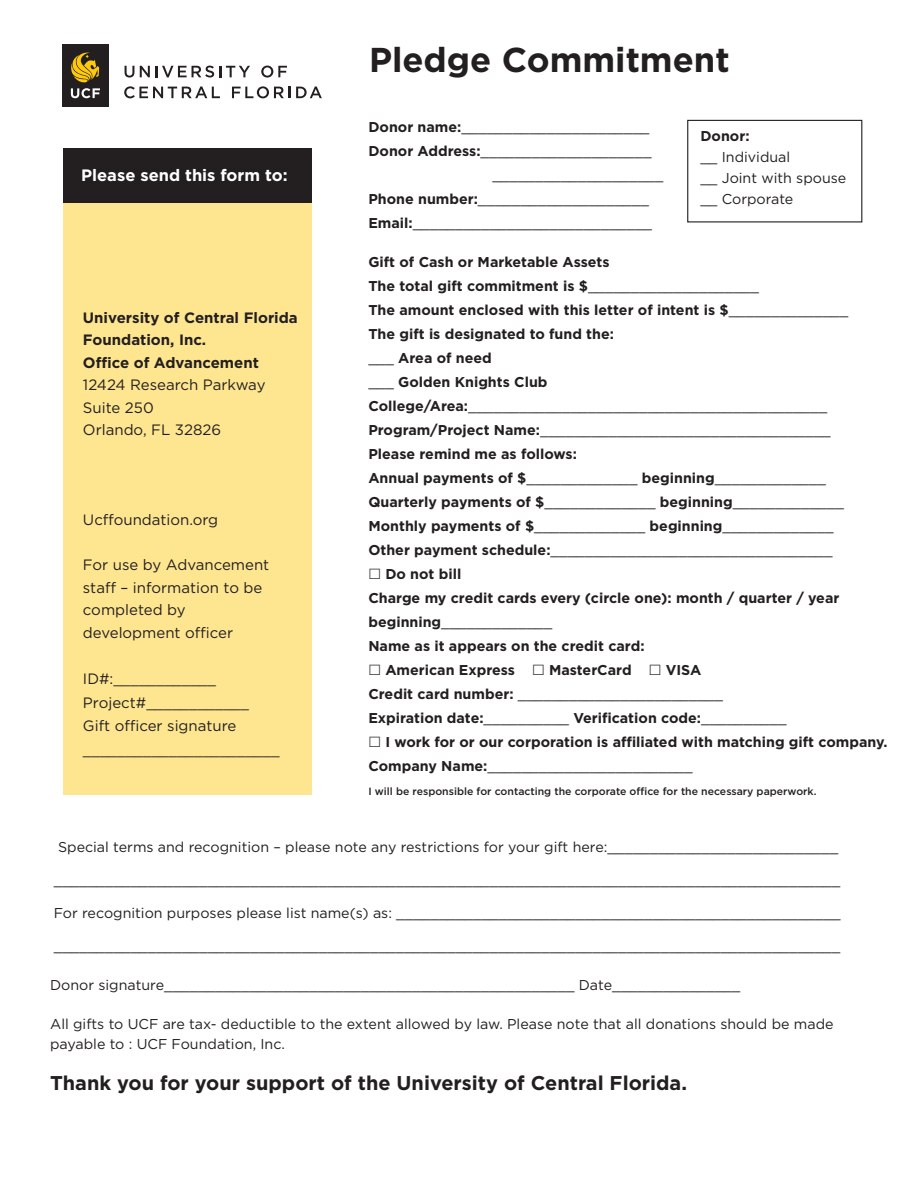
<style>
.page{position:relative;width:918px;height:1188px;background:#fff}
.page>*{position:absolute;margin:0;border:0;box-sizing:border-box;transform-origin:0 0}
.t1{font:700 34.5px "Gotham";color:#231f20}
.t2{font:700 19.95px "Gotham";color:#231f20}
.t3{font:700 16.5px "Gotham";color:#fff}
.t4{font:15px/22.5px "Gotham";color:#231f20}
.t5{font:700 15px/22.5px "Gotham";color:#231f20}
.t6{font:14.25px/19.5px "Gotham";color:#231f20}
.t7{font:700 14.25px/24px "Gotham";color:#231f20}
.t8{font:500 10.5px "Gotham";color:#231f20}
.s1{font-size:15px}
.s2{font-weight:700}
.s3{font-weight:400}
</style>
<div class="page">
<div style="left:64px;top:148px;width:248px;height:647px;background:#fee691"></div>
<div style="left:64px;top:148px;width:248px;height:55px;background:#231f20"></div>
<div style="left:687px;top:120px;width:175px;height:102px;border:1px solid #231f20"></div>
<div style="left:62px;top:44px;width:46px;height:62px;background:#231f20"></div>
<svg style="left:71px;top:88px;width:29px;height:10px"></svg>
<svg style="left:71px;top:52px;width:28px;height:30px"></svg>
<svg style="left:125px;top:66px;width:9px;height:12px"></svg>
<svg style="left:140px;top:66px;width:110px;height:12px"></svg>
<svg style="left:261px;top:66px;width:26px;height:12px"></svg>
<svg style="left:124px;top:86px;width:96px;height:12px"></svg>
<svg style="left:232px;top:86px;width:90px;height:12px"></svg>
<p class="t3" style="left:81px;top:164px;width:208px">Please send this form to:</p>
<p class="t5" style="left:83px;top:306px;width:216px">University of Central Florida<br>Foundation, Inc.<br>Office of Advancement</p>
<p class="t4" style="left:83px;top:374px;width:184px">12424 Research Parkway</p>
<p class="t4" style="left:83px;top:396px;width:72px">Suite 250</p>
<p class="t4" style="left:83px;top:419px;width:140px">Orlando, FL 32826</p>
<p class="t4" style="left:83px;top:509px;width:137px">Ucffoundation.org</p>
<p class="t4" style="left:83px;top:554px;width:188px">For use by Advancement staff – information to be completed by development officer</p>
<p class="t6" style="left:83px;top:669px;width:135px"><span class="s1">ID#:</span>____________</p>
<p class="t6" style="left:83px;top:693px;width:168px"><span class="s1">Project#</span>____________</p>
<p class="t4" style="left:83px;top:714px;width:155px">Gift officer signature</p>
<p class="t6" style="left:83px;top:740px;width:198px">_______________________</p>
<p class="t1" style="left:369px;top:37px;width:362px">Pledge Commitment</p>
<p class="t6" style="left:368px;top:117px;width:283px"><span class="s2">Donor name:</span>______________________</p>
<p class="t6" style="left:368px;top:141px;width:285px"><span class="s2">Donor Address:</span>____________________</p>
<p class="t6" style="left:492px;top:165px;width:173px">____________________</p>
<p class="t6" style="left:368px;top:189px;width:282px"><span class="s2">Phone number:</span>____________________</p>
<p class="t6" style="left:368px;top:213px;width:285px"><span class="s2">Email:</span>____________________________</p>
<p class="t7" style="left:368px;top:250px;width:243px">Gift of Cash or Marketable Assets</p>
<p class="t7" style="left:368px;top:274px;width:392px">The total gift commitment is $<span class="s3">____________________</span></p>
<p class="t7" style="left:368px;top:298px;width:482px">The amount enclosed with this letter of intent is $<span class="s3">______________</span></p>
<p class="t7" style="left:368px;top:322px;width:247px">The gift is designated to fund the:</p>
<p class="t7" style="left:368px;top:346px;width:181px"><span class="s3">___</span> Area of need<br><span class="s3">___</span> Golden Knights Club</p>
<p class="t6" style="left:368px;top:396px;width:460px"><span class="s2">College/Area:</span>__________________________________________</p>
<p class="t6" style="left:368px;top:420px;width:464px"><span class="s2">Program/Project Name:</span>__________________________________</p>
<p class="t7" style="left:368px;top:442px;width:210px">Please remind me as follows:</p>
<p class="t7" style="left:368px;top:466px;width:459px">Annual payments of $<span class="s3">_____________</span> beginning<span class="s3">_____________</span></p>
<p class="t7" style="left:368px;top:490px;width:477px">Quarterly payments of $<span class="s3">_____________</span> beginning<span class="s3">_____________</span></p>
<p class="t7" style="left:368px;top:514px;width:467px">Monthly payments of $<span class="s3">_____________</span> beginning<span class="s3">_____________</span></p>
<p class="t6" style="left:368px;top:540px;width:466px"><span class="s2">Other payment schedule:</span>_________________________________</p>
<p class="t7" style="left:385px;top:562px;width:77px">Do not bill</p>
<p class="t7" style="left:368px;top:586px;width:473px">Charge my credit cards every (circle one): month / quarter / year</p>
<p class="t6" style="left:368px;top:612px;width:185px"><span class="s2">beginning</span>_____________</p>
<p class="t7" style="left:368px;top:634px;width:278px">Name as it appears on the credit card:</p>
<p class="t7" style="left:385px;top:658px;width:131px">American Express</p>
<p class="t7" style="left:549px;top:658px;width:84px">MasterCard</p>
<p class="t7" style="left:666px;top:658px;width:37px">VISA</p>
<p class="t6" style="left:368px;top:684px;width:356px"><span class="s2">Credit card number:</span> ________________________</p>
<p class="t7" style="left:368px;top:706px;width:420px">Expiration date:<span class="s3">__________</span> Verification code:<span class="s3">__________</span></p>
<p class="t7" style="left:385px;top:730px;width:504px">I work for or our corporation is affiliated with matching gift company.</p>
<p class="t6" style="left:368px;top:756px;width:326px"><span class="s2">Company Name:</span>________________________</p>
<p class="t8" style="left:368px;top:785px;width:450px">I will be responsible for contacting the corporate office for the necessary paperwork.</p>
<p class="t7" style="left:700px;top:124px;width:51px">Donor:</p>
<p class="t6" style="left:700px;top:147px;width:91px">__ Individual</p>
<p class="t6" style="left:700px;top:168px;width:147px">__ Joint with spouse</p>
<p class="t6" style="left:700px;top:189px;width:94px">__ Corporate</p>
<p class="t6" style="left:58px;top:837px;width:782px">Special terms and recognition – please note any restrictions for your gift here:___________________________</p>
<p class="t6" style="left:54px;top:870px;width:788px">____________________________________________________________________________________________</p>
<p class="t6" style="left:54px;top:903px;width:789px">For recognition purposes please list name(s) as: ____________________________________________________</p>
<p class="t6" style="left:54px;top:936px;width:788px">____________________________________________________________________________________________</p>
<p class="t6" style="left:50px;top:975px;width:692px">Donor signature________________________________________________ Date_______________</p>
<p class="t6" style="left:50px;top:1014px;width:785px">All gifts to UCF are tax- deductible to the extent allowed by law. Please note that all donations should be made payable to : UCF Foundation, Inc.</p>
<p class="t2" style="left:50px;top:1069px;width:638px">Thank you for your support of the University of Central Florida.</p>
</div>
